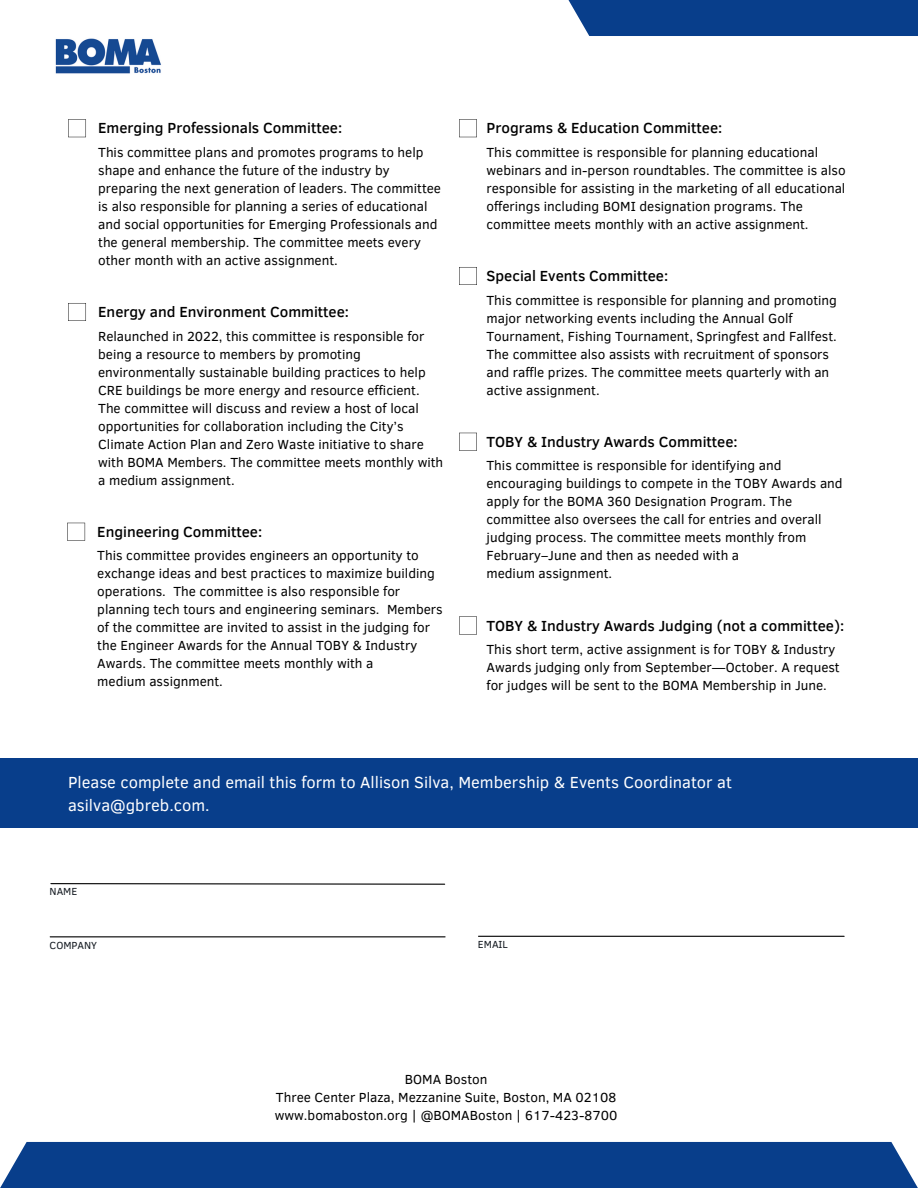
<style>
.page{position:relative;width:918px;height:1188px;background:#fff}
.page>*{position:absolute;margin:0;border:0;box-sizing:border-box;transform-origin:0 0}
.t1{font:16.5px/22.5px "Clear Sans";color:#fff}
.t2{font:500 15px "Clear Sans";color:#000}
.t3{font:13.5px/18px "Clear Sans";color:#000}
.t4{font:10.5px "Clear Sans";color:#151b22}
</style>
<div class="page">
<svg style="left:68px;top:119px;width:18px;height:18px"></svg>
<div style="left:0;top:1142px;width:918px;height:46px;background:#083e8b"></div>
<div style="left:569px;top:0;width:349px;height:36px;background:#083e8b"></div>
<svg style="left:68px;top:303px;width:18px;height:18px"></svg>
<svg style="left:67px;top:523px;width:18px;height:18px"></svg>
<svg style="left:459px;top:119px;width:18px;height:18px"></svg>
<svg style="left:459px;top:267px;width:18px;height:18px"></svg>
<svg style="left:459px;top:433px;width:18px;height:18px"></svg>
<svg style="left:459px;top:616px;width:18px;height:18px"></svg>
<img style="left:55px;top:38px;width:106px;height:36px">
<svg style="left:50px;top:883px;width:396px;height:2px"></svg>
<hr style="left:50px;top:936px;width:395px;height:1px;background:#000">
<hr style="left:479px;top:936px;width:365px;height:1px;background:#000">
<div style="left:0;top:758px;width:918px;height:70px;background:#083e8b"></div>
<p class="t2" style="left:98px;top:117px;width:245px">Emerging Professionals Committee:</p>
<p class="t3" style="left:98px;top:143px;width:344px">This committee plans and promotes programs to help shape and enhance the future of the industry by preparing the next generation of leaders. The committee is also responsible for planning a series of educational and social opportunities for Emerging Professionals and the general membership. The committee meets every other month with an active assignment.</p>
<p class="t2" style="left:98px;top:301px;width:252px">Energy and Environment Committee:</p>
<p class="t3" style="left:98px;top:326px;width:347px">Relaunched in 2022, this committee is responsible for being a resource to members by promoting environmentally sustainable building practices to help CRE buildings be more energy and resource efficient.<br>The committee will discuss and review a host of local opportunities for collaboration including the City’s Climate Action Plan and Zero Waste initiative to share with BOMA Members. The committee meets monthly with a medium assignment.</p>
<p class="t2" style="left:97px;top:521px;width:166px">Engineering Committee:</p>
<p class="t3" style="left:97px;top:546px;width:347px">This committee provides engineers an opportunity to exchange ideas and best practices to maximize building operations. The committee is also responsible for planning tech tours and engineering seminars. Members of the committee are invited to assist in the judging for the Engineer Awards for the Annual TOBY &amp; Industry Awards. The committee meets monthly with a<br>medium assignment.</p>
<p class="t2" style="left:487px;top:117px;width:237px">Programs &amp; Education Committee:</p>
<p class="t3" style="left:487px;top:143px;width:361px">This committee is responsible for planning educational webinars and in-person roundtables. The committee is also responsible for assisting in the marketing of all educational offerings including BOMI designation programs. The committee meets monthly with an active assignment.</p>
<p class="t2" style="left:487px;top:265px;width:183px">Special Events Committee:</p>
<p class="t3" style="left:487px;top:290px;width:352px">This committee is responsible for planning and promoting major networking events including the Annual Golf Tournament, Fishing Tournament, Springfest and Fallfest.<br>The committee also assists with recruitment of sponsors and raffle prizes. The committee meets quarterly with an active assignment.</p>
<p class="t2" style="left:487px;top:431px;width:253px">TOBY &amp; Industry Awards Committee:</p>
<p class="t3" style="left:487px;top:456px;width:358px">This committee is responsible for identifying and encouraging buildings to compete in the TOBY Awards and apply for the BOMA 360 Designation Program. The committee also oversees the call for entries and overall judging process. The committee meets monthly from February–June and then as needed with a<br>medium assignment.</p>
<p class="t2" style="left:487px;top:615px;width:359px">TOBY &amp; Industry Awards Judging (not a committee):</p>
<p class="t3" style="left:487px;top:640px;width:355px">This short term, active assignment is for TOBY &amp; Industry<br>Awards judging only from September—October. A request for judges will be sent to the BOMA Membership in June.</p>
<p class="t1" style="left:68px;top:770px;width:665px">Please complete and email this form to Allison Silva, Membership &amp; Events Coordinator at asilva@gbreb.com.</p>
<p class="t4" style="left:50px;top:884px;width:29px">NAME</p>
<p class="t4" style="left:50px;top:937px;width:49px">COMPANY</p>
<p class="t4" style="left:478px;top:937px;width:31px">EMAIL</p>
<p class="t3" style="left:275px;top:1069px;width:344px;text-align:center">BOMA Boston<br>Three Center Plaza, Mezzanine Suite, Boston, MA 02108 www.bomaboston.org | @BOMABoston | 617-423-8700</p>
</div>
